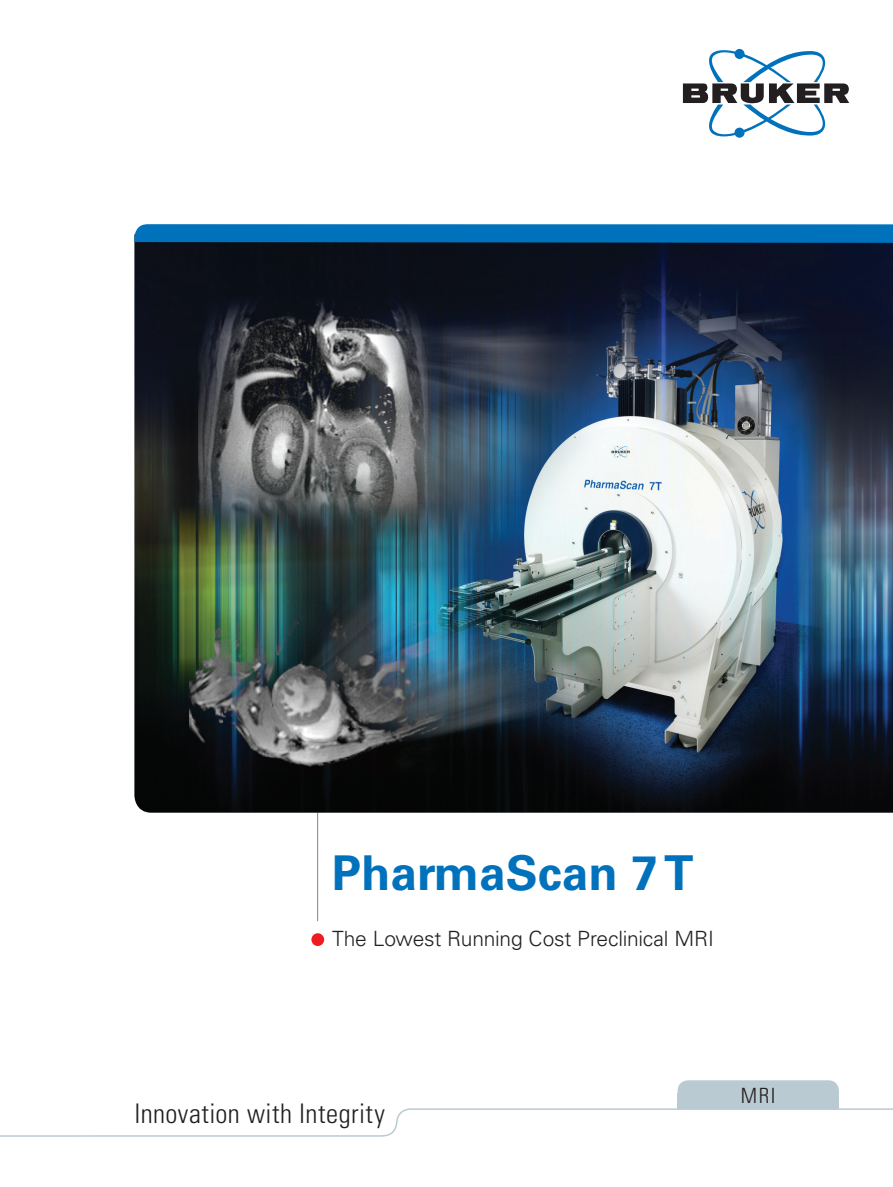
<style>
.page{position:relative;width:893px;height:1187px;background:#fff}
.page>*{position:absolute;margin:0;border:0;box-sizing:border-box;transform-origin:0 0}
.brochure_title-headl{font:700 48px "Univers LT Std";color:#0072bc}
.brochure_title-claim{font:300 condensed 27px "Univers LT Std";letter-spacing:.015em;color:#231f20}
.brochure_subheadline{font:300 21px "Univers LT Std";letter-spacing:-.01em;color:#231f20}
.brochure_technique{font:300 condensed 21px "Univers LT Std";color:#231f20}
</style>
<div class="page">
<hr style="left:317px;top:708px;width:1px;height:213px;background:#738a95">
<img style="left:134px;top:242px;width:759px;height:570px">
<svg style="left:0;top:1107px;width:893px;height:30px"></svg>
<svg style="left:683px;top:49px;width:166px;height:89px"></svg>
<div style="left:311px;top:933px;width:13px;height:12px;background:#ee1d23;border-radius:50%"></div>
<div style="left:134px;top:224px;width:759px;height:18px;background:#0072bc"></div>
<div style="left:678px;top:1093px;width:161px;height:15px;background:#bacad2"></div>
<div style="left:678px;top:1080px;width:161px;height:24px;background:#bacad2;border-radius:11px"></div>
<p class="brochure_title-headl" style="left:332px;top:844px;width:363px">PharmaScan 7 T</p>
<p class="brochure_subheadline" style="left:332px;top:926px;width:383px">The Lowest Running Cost Preclinical MRI</p>
<p class="brochure_title-claim" style="left:134px;top:1096px;width:252px">Innovation with Integrity</p>
<p class="brochure_technique" style="left:741px;top:1082px;width:36px">MRI</p>
</div>
